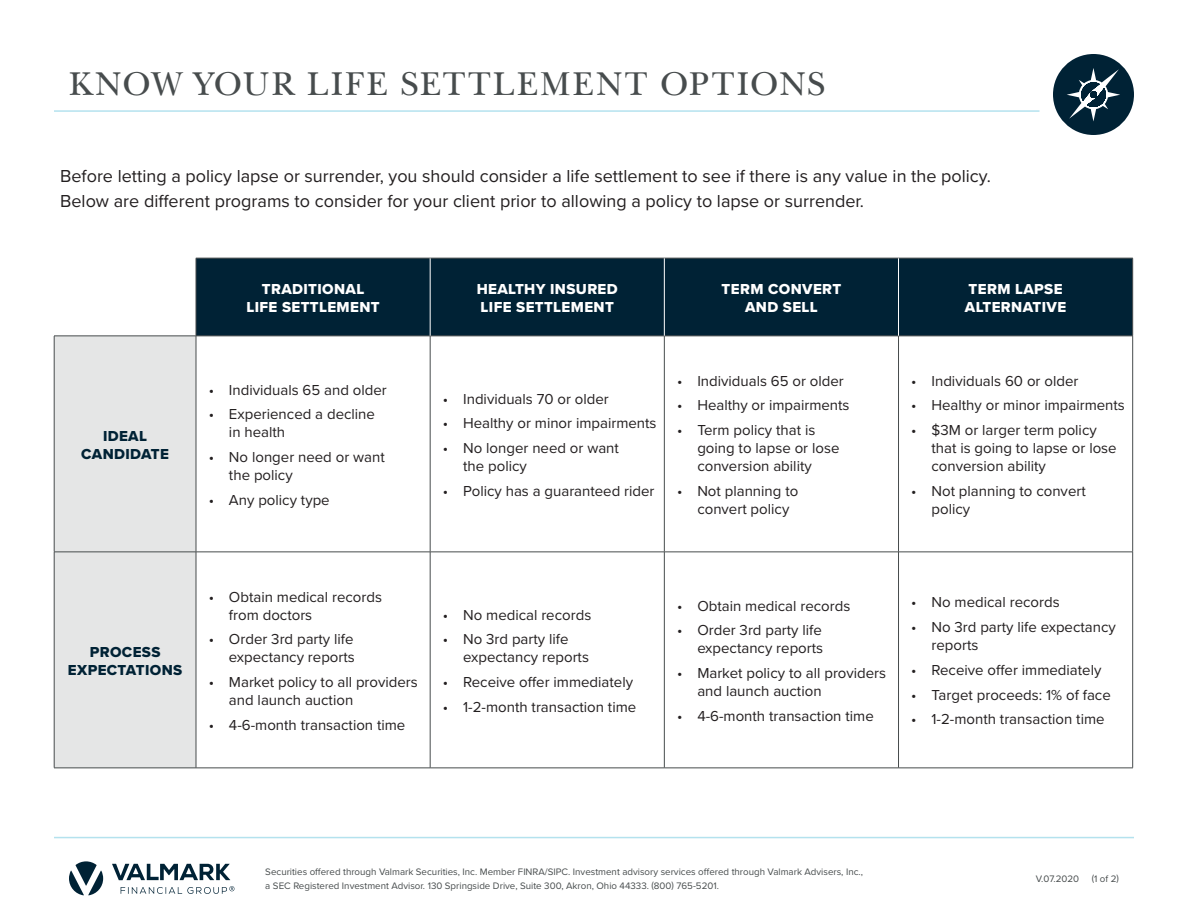
<style>
.page{position:relative;width:1188px;height:918px;background:#fff}
.page>*{position:absolute;margin:0;border:0;box-sizing:border-box;transform-origin:0 0}
.t1{font:34.5px "New Baskerville";letter-spacing:.06em;color:#474c4d}
.t2{font:18px/25.5px "Proxima Nova";color:#231f20}
.t3{font:15px/18px "Proxima Nova";color:#231f20}
.t4{font:15px "Proxima Nova Extrabld";letter-spacing:.025em;color:#fff}
.t5{font:15px "Proxima Nova Extrabld";letter-spacing:.025em;color:#002235}
.t6{font:9.75px/13.5px "Proxima Nova";color:#474c4d}
</style>
<div class="page">
<svg style="left:1053px;top:54px;width:81px;height:81px"></svg>
<hr style="left:54px;top:837px;width:1080px;height:1px;background:#b4e2ee">
<svg style="left:112px;top:864px;width:118px;height:16px"></svg>
<svg style="left:69px;top:861px;width:34px;height:34px"></svg>
<svg style="left:121px;top:886px;width:113px;height:8px"></svg>
<hr style="left:54px;top:110px;width:986px;height:2px;background:#b4e2ee">
<div style="left:197px;top:259px;width:935px;height:77px;background:#002235"></div>
<div style="left:55px;top:337px;width:141px;height:431px;background:#e5e6e6"></div>
<hr style="left:196px;top:258px;width:234px;height:1px;background:#474c4d">
<hr style="left:196px;top:258px;width:1px;height:78px;background:#474c4d">
<hr style="left:430px;top:258px;width:234px;height:1px;background:#474c4d">
<hr style="left:664px;top:258px;width:235px;height:1px;background:#474c4d">
<hr style="left:899px;top:258px;width:234px;height:1px;background:#474c4d">
<hr style="left:1132px;top:258px;width:1px;height:78px;background:#474c4d">
<hr style="left:196px;top:336px;width:234px;height:1px;background:#474c4d">
<hr style="left:430px;top:336px;width:234px;height:1px;background:#474c4d">
<hr style="left:430px;top:336px;width:1px;height:216px;background:#474c4d">
<hr style="left:664px;top:336px;width:235px;height:1px;background:#474c4d">
<hr style="left:664px;top:336px;width:1px;height:216px;background:#474c4d">
<hr style="left:899px;top:336px;width:234px;height:1px;background:#474c4d">
<hr style="left:898px;top:336px;width:1px;height:216px;background:#474c4d">
<hr style="left:1132px;top:336px;width:1px;height:216px;background:#474c4d">
<hr style="left:196px;top:552px;width:234px;height:1px;background:#474c4d">
<hr style="left:430px;top:552px;width:234px;height:1px;background:#474c4d">
<hr style="left:430px;top:552px;width:1px;height:216px;background:#474c4d">
<hr style="left:664px;top:552px;width:235px;height:1px;background:#474c4d">
<hr style="left:664px;top:552px;width:1px;height:216px;background:#474c4d">
<hr style="left:899px;top:552px;width:234px;height:1px;background:#474c4d">
<hr style="left:898px;top:552px;width:1px;height:216px;background:#474c4d">
<hr style="left:1132px;top:552px;width:1px;height:216px;background:#474c4d">
<hr style="left:196px;top:768px;width:234px;height:1px;background:#474c4d">
<hr style="left:430px;top:768px;width:234px;height:1px;background:#474c4d">
<hr style="left:664px;top:768px;width:235px;height:1px;background:#474c4d">
<hr style="left:899px;top:768px;width:234px;height:1px;background:#474c4d">
<hr style="left:54px;top:336px;width:142px;height:1px;background:#474c4d">
<hr style="left:54px;top:336px;width:1px;height:216px;background:#474c4d">
<hr style="left:196px;top:336px;width:1px;height:216px;background:#474c4d">
<hr style="left:54px;top:552px;width:142px;height:1px;background:#474c4d">
<hr style="left:54px;top:552px;width:1px;height:216px;background:#474c4d">
<hr style="left:196px;top:552px;width:1px;height:216px;background:#474c4d">
<hr style="left:54px;top:768px;width:142px;height:1px;background:#474c4d">
<hr style="left:430px;top:258px;width:1px;height:78px;background:#fff">
<hr style="left:664px;top:258px;width:1px;height:78px;background:#fff">
<hr style="left:898px;top:258px;width:1px;height:78px;background:#fff">
<p class="t1" style="left:69px;top:64px;width:758px">KNOW YOUR LIFE SETTLEMENT OPTIONS</p>
<p class="t2" style="left:60px;top:162px;width:932px">Before letting a policy lapse or surrender, you should consider a life settlement to see if there is any value in the policy.<br>Below are different programs to consider for your client prior to allowing a policy to lapse or surrender.</p>
<p class="t5" style="left:103px;top:425px;width:46px">IDEAL</p>
<p class="t5" style="left:81px;top:443px;width:89px">CANDIDATE</p>
<p class="t4" style="left:262px;top:278px;width:104px">TRADITIONAL</p>
<p class="t4" style="left:246px;top:296px;width:135px">LIFE SETTLEMENT</p>
<p class="t3" style="left:209px;top:380px;width:180px">• Individuals 65 and older</p>
<p class="t3" style="left:229px;top:405px;width:148px;text-indent:-20px">• Experienced a decline in health</p>
<p class="t3" style="left:229px;top:448px;width:157px;text-indent:-20px">• No longer need or want the policy</p>
<p class="t3" style="left:209px;top:490px;width:123px">• Any policy type</p>
<p class="t4" style="left:477px;top:278px;width:143px">HEALTHY INSURED</p>
<p class="t4" style="left:481px;top:296px;width:135px">LIFE SETTLEMENT</p>
<p class="t4" style="left:722px;top:278px;width:121px">TERM CONVERT</p>
<p class="t4" style="left:745px;top:296px;width:74px">AND SELL</p>
<p class="t3" style="left:443px;top:389px;width:167px">• Individuals 70 or older</p>
<p class="t3" style="left:443px;top:414px;width:215px">• Healthy or minor impairments</p>
<p class="t3" style="left:463px;top:439px;width:157px;text-indent:-20px">• No longer need or want the policy</p>
<p class="t3" style="left:443px;top:481px;width:213px">• Policy has a guaranteed rider</p>
<p class="t3" style="left:677px;top:371px;width:168px">• Individuals 65 or older</p>
<p class="t3" style="left:677px;top:396px;width:174px">• Healthy or impairments</p>
<p class="t3" style="left:697px;top:421px;width:144px;text-indent:-20px">• Term policy that is going to lapse or lose conversion ability</p>
<p class="t3" style="left:697px;top:481px;width:103px;text-indent:-20px">• Not planning to convert policy</p>
<p class="t4" style="left:969px;top:278px;width:95px">TERM LAPSE</p>
<p class="t4" style="left:965px;top:296px;width:103px">ALTERNATIVE</p>
<p class="t3" style="left:911px;top:371px;width:169px">• Individuals 60 or older</p>
<p class="t3" style="left:911px;top:396px;width:215px">• Healthy or minor impairments</p>
<p class="t3" style="left:932px;top:421px;width:187px;text-indent:-20px">• $3M or larger term policy that is going to lapse or lose conversion ability</p>
<p class="t3" style="left:932px;top:481px;width:156px;text-indent:-20px">• Not planning to convert policy</p>
<p class="t5" style="left:90px;top:641px;width:72px">PROCESS</p>
<p class="t5" style="left:68px;top:659px;width:116px">EXPECTATIONS</p>
<p class="t3" style="left:229px;top:587px;width:155px;text-indent:-20px">• Obtain medical records from doctors</p>
<p class="t3" style="left:209px;top:630px;width:148px;text-align:right">• Order 3rd party life expectancy reports</p>
<p class="t3" style="left:229px;top:673px;width:190px;text-indent:-20px">• Market policy to all providers and launch auction</p>
<p class="t3" style="left:209px;top:715px;width:198px">• 4-6-month transaction time</p>
<p class="t3" style="left:443px;top:605px;width:150px">• No medical records</p>
<p class="t3" style="left:463px;top:630px;width:127px;text-indent:-20px">• No 3rd party life expectancy reports</p>
<p class="t3" style="left:443px;top:673px;width:192px">• Receive offer immediately</p>
<p class="t3" style="left:443px;top:697px;width:195px">• 1-2-month transaction time</p>
<p class="t3" style="left:677px;top:596px;width:175px">• Obtain medical records</p>
<p class="t3" style="left:677px;top:621px;width:148px;text-align:right">• Order 3rd party life expectancy reports</p>
<p class="t3" style="left:697px;top:664px;width:190px;text-indent:-20px">• Market policy to all providers and launch auction</p>
<p class="t3" style="left:677px;top:706px;width:198px">• 4-6-month transaction time</p>
<p class="t3" style="left:911px;top:593px;width:150px">• No medical records</p>
<p class="t3" style="left:932px;top:617px;width:186px;text-indent:-20px">• No 3rd party life expectancy reports</p>
<p class="t3" style="left:911px;top:660px;width:192px">• Receive offer immediately</p>
<p class="t3" style="left:911px;top:685px;width:201px">• Target proceeds: 1% of face</p>
<p class="t3" style="left:911px;top:710px;width:195px">• 1-2-month transaction time</p>
<p class="t6" style="left:265px;top:865px;width:599px">Securities offered through Valmark Securities, Inc. Member FINRA/SIPC. Investment advisory services offered through Valmark Advisers, Inc., a SEC Registered Investment Advisor. 130 Springside Drive, Suite 300, Akron, Ohio 44333. (800) 765-5201.</p>
<p class="t6" style="left:1036px;top:872px;width:45px">V.07.2020</p>
<p class="t6" style="left:1092px;top:872px;width:29px">(1 of 2)</p>
</div>
